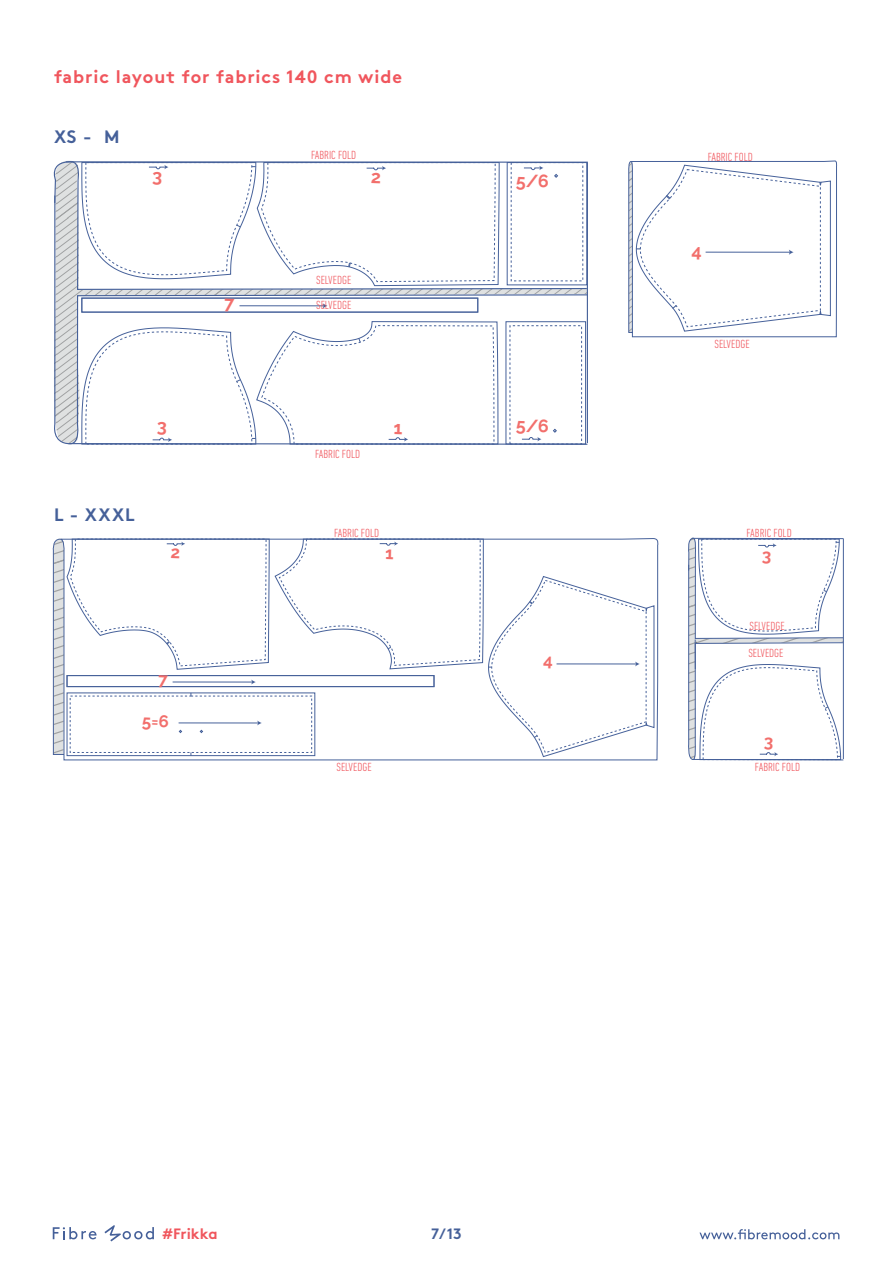
<style>
.page{position:relative;width:893px;height:1263px;background:#fff}
.page>*{position:absolute;margin:0;border:0;box-sizing:border-box;transform-origin:0 0}
.t1{font:700 18px "Brown";letter-spacing:.05em;color:#f0565d}
.t2{font:700 18px "Brown";letter-spacing:.065em;color:#456099}
.t3{font:700 15px "Brown";color:#f0565d}
.t4{font:700 15px "Brown";color:#456099}
.t5{font:300 condensed 12px/25.5px "DIN Next LT Pro";color:#f0565d}
</style>
<div class="page">
<svg style="left:699px;top:1229px;width:140px;height:10px"></svg>
<svg style="left:53px;top:1227px;width:44px;height:12px"></svg>
<svg style="left:104px;top:1225px;width:50px;height:16px"></svg>
<svg style="left:53px;top:161px;width:454px;height:33px"></svg>
<hr style="left:66px;top:161px;width:522px;height:2px;background:#46619a">
<svg style="left:54px;top:194px;width:533px;height:250px"></svg>
<hr style="left:587px;top:162px;width:1px;height:281px;background:#46619a">
<svg style="left:52px;top:538px;width:607px;height:222px"></svg>
<svg style="left:507px;top:163px;width:80px;height:122px"></svg>
<svg style="left:67px;top:321px;width:521px;height:124px"></svg>
<svg style="left:81px;top:162px;width:419px;height:124px"></svg>
<svg style="left:628px;top:160px;width:210px;height:177px"></svg>
<svg style="left:225px;top:299px;width:102px;height:13px"></svg>
<svg style="left:688px;top:537px;width:156px;height:223px"></svg>
<svg style="left:53px;top:538px;width:602px;height:219px"></svg>
<h1 class="t1" style="left:54px;top:62px;width:349px">fabric layout for fabrics 140 cm wide</h1>
<h1 class="t2" style="left:54px;top:122px;width:67px">XS - M</h1>
<h1 class="t2" style="left:54px;top:500px;width:82px">L - XXXL</h1>
<p class="t5" style="left:311px;top:142px;width:47px">FABRIC FOLD</p>
<p class="t5" style="left:316px;top:267px;width:37px">SELVEDGE<br>SELVEDGE</p>
<p class="t5" style="left:315px;top:441px;width:47px">FABRIC FOLD</p>
<p class="t5" style="left:334px;top:520px;width:47px">FABRIC FOLD</p>
<p class="t5" style="left:337px;top:754px;width:37px">SELVEDGE</p>
<p class="t3" style="left:162px;top:1222px;width:57px">#Frikka</p>
<p class="t4" style="left:431px;top:1221px;width:32px">7/13</p>
<p class="t5" style="left:708px;top:144px;width:47px">FABRIC FOLD</p>
<p class="t5" style="left:714px;top:331px;width:37px">SELVEDGE</p>
<p class="t5" style="left:747px;top:520px;width:47px">FABRIC FOLD</p>
<p class="t5" style="left:749px;top:613px;width:37px">SELVEDGE</p>
<p class="t5" style="left:748px;top:640px;width:37px">SELVEDGE</p>
<p class="t5" style="left:755px;top:754px;width:47px">FABRIC FOLD</p>
</div>
